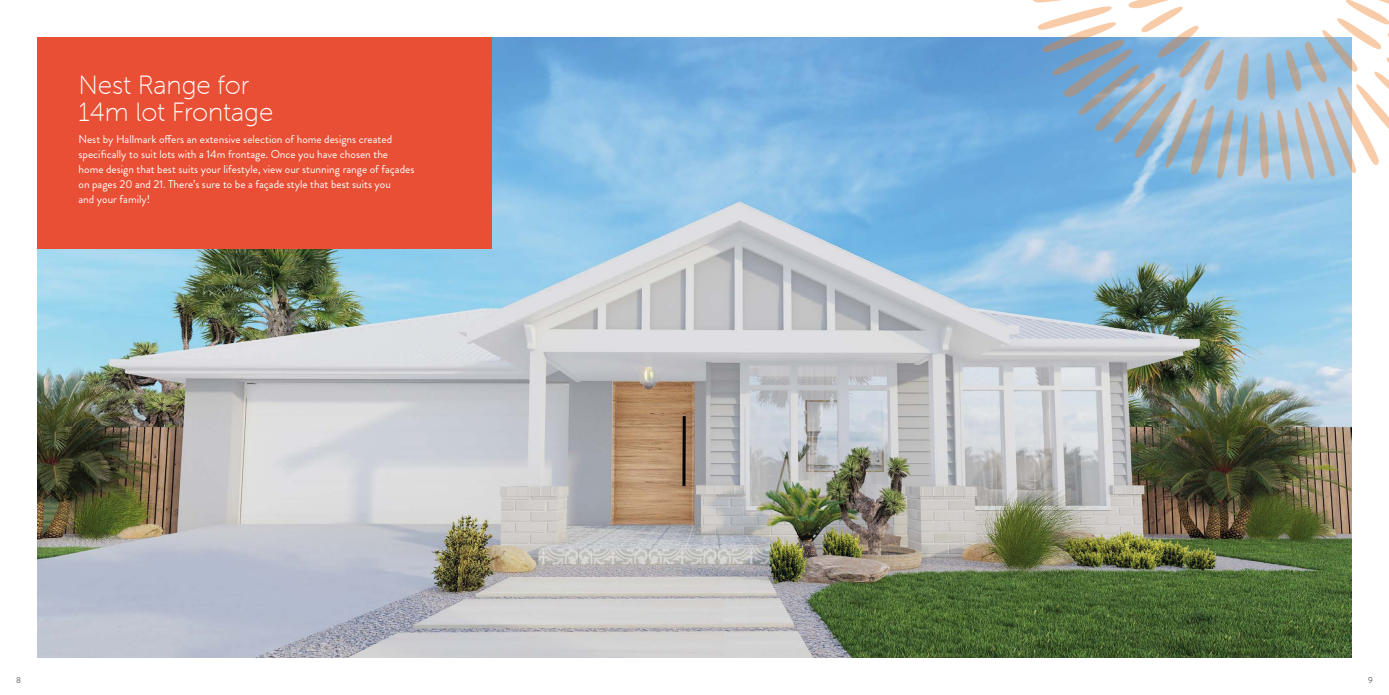
<style>
.page{position:relative;width:1389px;height:695px;background:#fff}
.page>*{position:absolute;margin:0;border:0;box-sizing:border-box;transform-origin:0 0}
.t1{font:26.25px/27.1px "Museo Sans Rounded 100";color:#fff}
.t2{font:11.38px/14.9px "Brandon Grotesque";color:#fff}
.t3{font:8.75px "Brandon Grotesque";color:#646363}
</style>
<div class="page">
<img style="left:37px;top:37px;width:1315px;height:620px">
<svg style="left:1031px;top:0;width:218px;height:181px"></svg>
<svg style="left:1258px;top:0;width:131px;height:181px"></svg>
<div style="left:37px;top:37px;width:455px;height:211px;background:#e94f35"></div>
<h1 class="t1" style="left:79px;top:72px;width:196px">Nest Range for<br>14m lot Frontage</h1>
<p class="t2" style="left:79px;top:132px;width:337px">Nest by Hallmark offers an extensive selection of home designs created specifically to suit lots with a 14m frontage. Once you have chosen the home design that best suits your lifestyle, view our stunning range of façades on pages 20 and 21. There’s sure to be a façade style that best suits you<br>and your family!</p>
<p class="t3" style="left:16px;top:673px;width:7px">8</p>
<p class="t3" style="left:1368px;top:673px;width:6px">9</p>
</div>
